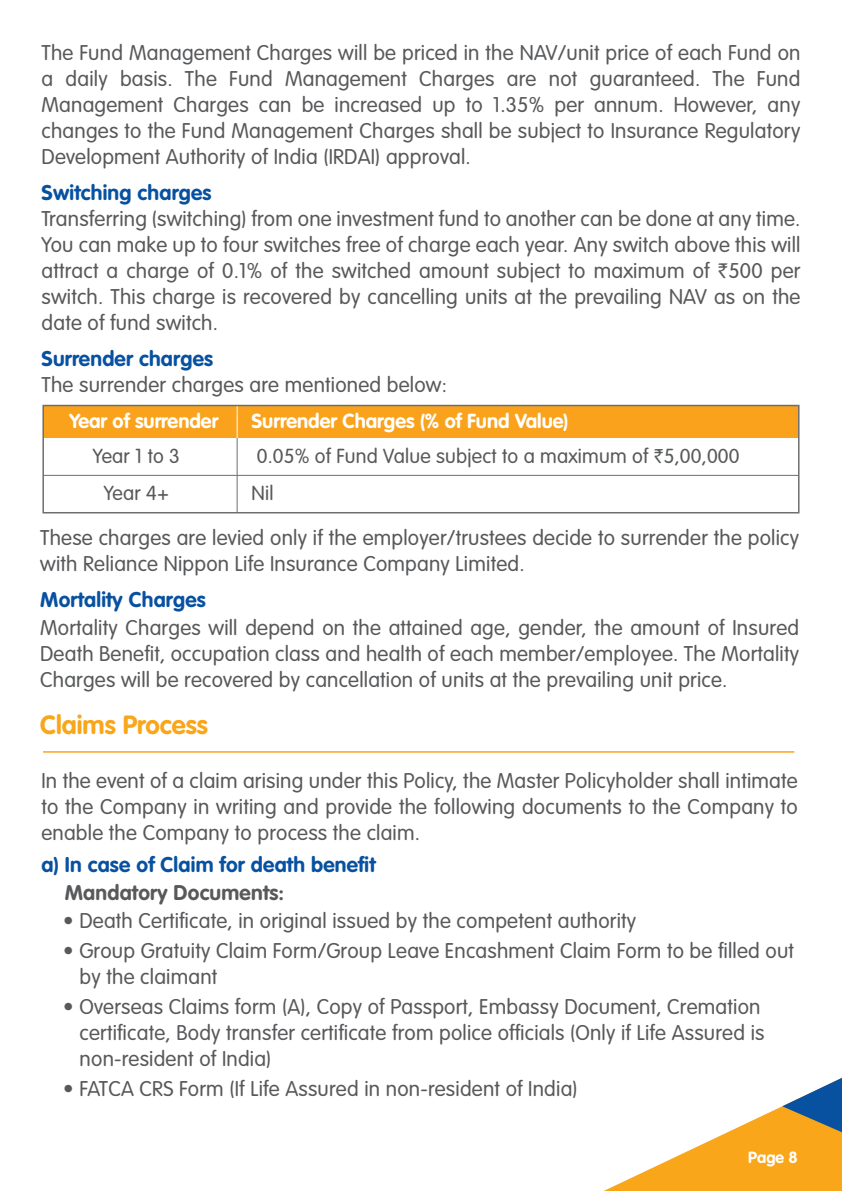
<style>
.page{position:relative;width:842px;height:1191px;background:#fff}
.page>*{position:absolute;margin:0;border:0;box-sizing:border-box;transform-origin:0 0}
.t1{font:700 26px "VAG Rounded Std";color:#faa61a}
.t2{font:300 21px/26px "VAG Rounded Std";letter-spacing:.01em;color:#58595b;text-align:justify}
.t3{font:700 21px "VAG Rounded Std";letter-spacing:.01em;color:#0751a0}
.t4{font:700 21px "VAG Rounded Std";letter-spacing:.01em;color:#58595b}
.t5{font:300 20px/35.8px "VAG Rounded Std";letter-spacing:.01em;color:#58595b;text-align:center}
.t6{font:700 20px "VAG Rounded Std";color:#fff}
.t7{font:700 16px "VAG Rounded Std";color:#fff}
.s1{font-family:"Rupee";font-weight:400}
.s2{font-weight:700;color:#fff}
</style>
<div class="page">
<svg style="left:604px;top:1077px;width:238px;height:114px"></svg>
<hr style="left:43px;top:475px;width:756px;height:1px;background:#6d6e71">
<div style="left:43px;top:405px;width:756px;height:33px;background:#faa21b"></div>
<hr style="left:237px;top:405px;width:1px;height:33px;background:#fff">
<hr style="left:237px;top:438px;width:1px;height:75px;background:#6d6e71">
<div style="left:42px;top:405px;width:757px;height:108px;border:2px solid #6d6e71"></div>
<hr style="left:43px;top:751px;width:751px;height:1px;background:#faa61a">
<p class="t2" style="left:42px;top:40px;width:760px">The Fund Management Charges will be priced in the NAV/unit price of each Fund on a daily basis. The Fund Management Charges are not guaranteed. The Fund Management Charges can be increased up to 1.35% per annum. However, any changes to the Fund Management Charges shall be subject to Insurance Regulatory Development Authority of India (IRDAI) approval.</p>
<p class="t3" style="left:42px;top:180px;width:171px">Switching charges</p>
<p class="t2" style="left:42px;top:206px;width:760px">Transferring (switching) from one investment fund to another can be done at any time.<br>You can make up to four switches free of charge each year. Any switch above this will attract a charge of 0.1% of the switched amount subject to maximum of <span class="s1">`</span>500 per switch. This charge is recovered by cancelling units at the prevailing NAV as on the date of fund switch.</p>
<p class="t3" style="left:42px;top:346px;width:173px">Surrender charges</p>
<p class="t2" style="left:42px;top:372px;width:407px">The surrender charges are mentioned below:</p>
<p class="t6" style="left:69px;top:410px;width:150px">Year of surrender</p>
<p class="t5" style="left:93px;top:438px;width:89px;line-height:37px">Year 1 to 3<br>Year 4+</p>
<p class="t5" style="left:252px;top:404px;width:489px;text-align:left"><span class="s2">Surrender Charges (% of Fund Value)<br></span>0.05% of Fund Value subject to a maximum of <span class="s1">`</span>5,00,000<br>Nil</p>
<p class="t2" style="left:40px;top:525px;width:760px">These charges are levied only if the employer/trustees decide to surrender the policy with Reliance Nippon Life Insurance Company Limited.</p>
<p class="t3" style="left:40px;top:587px;width:167px">Mortality Charges</p>
<p class="t2" style="left:40px;top:615px;width:760px">Mortality Charges will depend on the attained age, gender, the amount of Insured Death Benefit, occupation class and health of each member/employee. The Mortality Charges will be recovered by cancellation of units at the prevailing unit price.</p>
<p class="t1" style="left:40px;top:709px;width:169px">Claims Process</p>
<p class="t2" style="left:41px;top:768px;width:758px">In the event of a claim arising under this Policy, the Master Policyholder shall intimate to the Company in writing and provide the following documents to the Company to enable the Company to process the claim.</p>
<p class="t3" style="left:41px;top:852px;width:336px">a) In case of Claim for death benefit</p>
<p class="t4" style="left:65px;top:880px;width:221px">Mandatory Documents:</p>
<p class="t2" style="left:63px;top:908px;width:574px">• Death Certificate, in original issued by the competent authority</p>
<p class="t2" style="left:80px;top:938px;width:716px;text-indent:-16px">• Group Gratuity Claim Form/Group Leave Encashment Claim Form to be filled out by the claimant</p>
<p class="t2" style="left:80px;top:994px;width:686px;text-align:left;text-indent:-16px">• Overseas Claims form (A), Copy of Passport, Embassy Document, Cremation certificate, Body transfer certificate from police officials (Only if Life Assured is non-resident of India)</p>
<p class="t2" style="left:63px;top:1076px;width:516px">• FATCA CRS Form (If Life Assured in non-resident of India)</p>
<p class="t7" style="left:748px;top:1147px;width:51px">Page 8</p>
</div>
